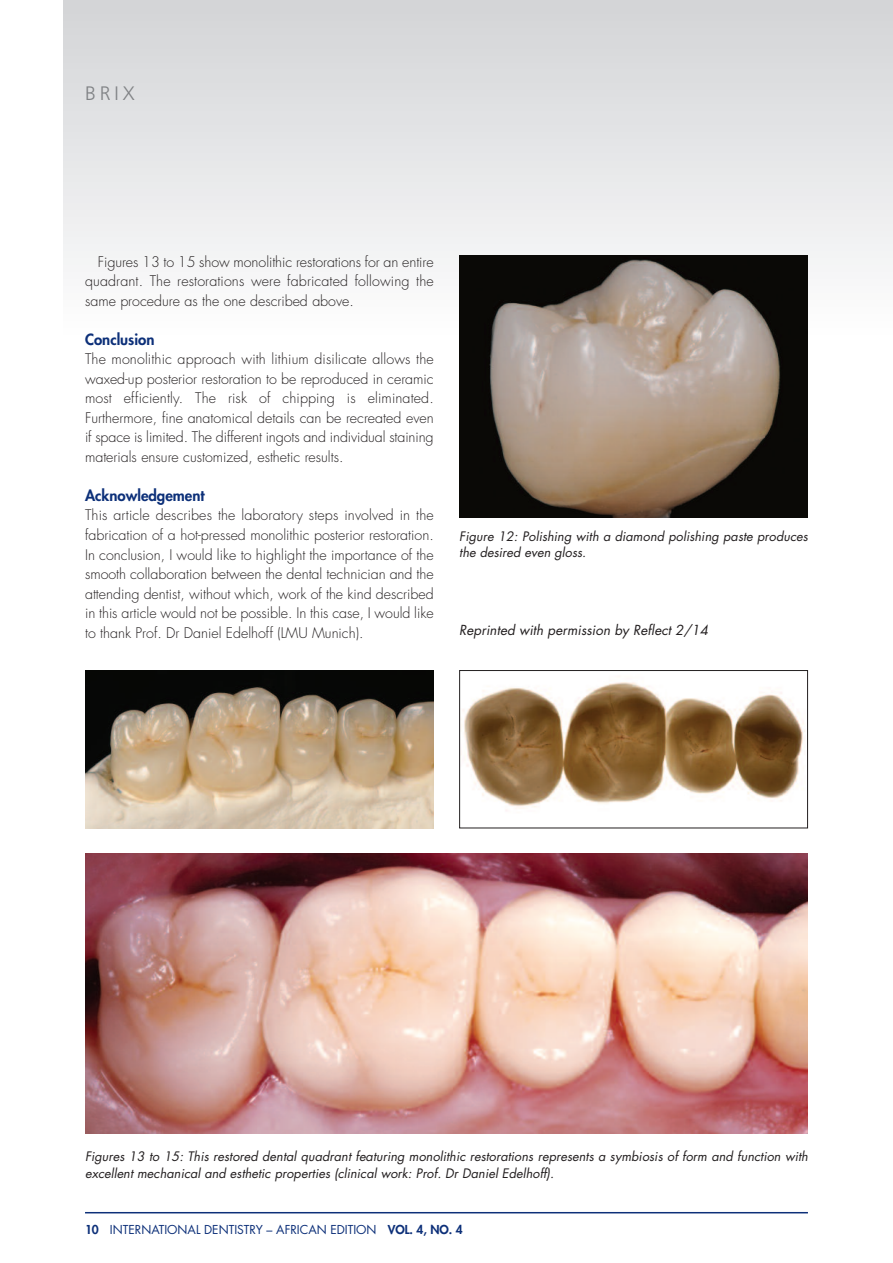
<style>
.page{position:relative;width:893px;height:1263px;background:#fff}
.page>*{position:absolute;margin:0;border:0;box-sizing:border-box;transform-origin:0 0}
.t1{font:300 19.5px "Frutiger";color:#808285}
.t2{font:800 15px "Futura";color:#0d3079}
.t3{font:300 14.25px/19.5px "Futura";color:#231f20;text-align:justify}
.t4{font:italic 13.5px "Futura";letter-spacing:.005em;color:#231f20}
.t5{font:italic 12.75px/16.6px "Futura";letter-spacing:.005em;color:#231f20}
.t6{font:12px "Futura";color:#0d3079}
.s1{font-weight:800}
</style>
<div class="page">
<div style="left:64px;top:0;width:829px;height:334px;background:linear-gradient(to bottom,#d2d3d6,#fdfdfe)"></div>
<img style="left:459px;top:255px;width:349px;height:263px">
<img style="left:85px;top:670px;width:349px;height:158px">
<img style="left:85px;top:853px;width:723px;height:280px">
<img style="left:461px;top:682px;width:344px;height:129px">
<div style="left:459px;top:670px;width:349px;height:158px;border:1px solid #231f20"></div>
<hr style="left:85px;top:1212px;width:723px;height:1px;background:#0d3079">
<h1 class="t1" style="left:85px;top:85px;width:51px">BRIX</h1>
<p class="t3" style="left:85px;top:253px;width:350px;text-indent:13px">Figures 13 to 15 show monolithic restorations for an entire quadrant. The restorations were fabricated following the same procedure as the one described above.</p>
<p class="t2" style="left:85px;top:332px;width:71px">Conclusion</p>
<p class="t3" style="left:85px;top:351px;width:350px">The monolithic approach with lithium disilicate allows the waxed-up posterior restoration to be reproduced in ceramic most efficiently. The risk of chipping is eliminated.<br>Furthermore, fine anatomical details can be recreated even if space is limited. The different ingots and individual staining materials ensure customized, esthetic results.</p>
<p class="t2" style="left:85px;top:488px;width:121px">Acknowledgement</p>
<p class="t3" style="left:85px;top:507px;width:350px">This article describes the laboratory steps involved in the fabrication of a hot-pressed monolithic posterior restoration.<br>In conclusion, I would like to highlight the importance of the smooth collaboration between the dental technician and the attending dentist, without which, work of the kind described in this article would not be possible. In this case, I would like to thank Prof. Dr Daniel Edelhoff (LMU Munich).</p>
<p class="t5" style="left:459px;top:529px;width:350px">Figure 12: Polishing with a diamond polishing paste produces the desired even gloss.</p>
<p class="t4" style="left:459px;top:623px;width:250px">Reprinted with permission by Reflect 2/14</p>
<p class="t5" style="left:85px;top:1149px;width:724px">Figures 13 to 15: This restored dental quadrant featuring monolithic restorations represents a symbiosis of form and function with excellent mechanical and esthetic properties (clinical work: Prof. Dr Daniel Edelhoff).</p>
<p class="t6" style="left:85px;top:1224px;width:379px"><span class="s1">10</span> INTERNATIONAL DENTISTRY – AFRICAN EDITION <span class="s1">VOL. 4, NO. 4</span></p>
</div>
